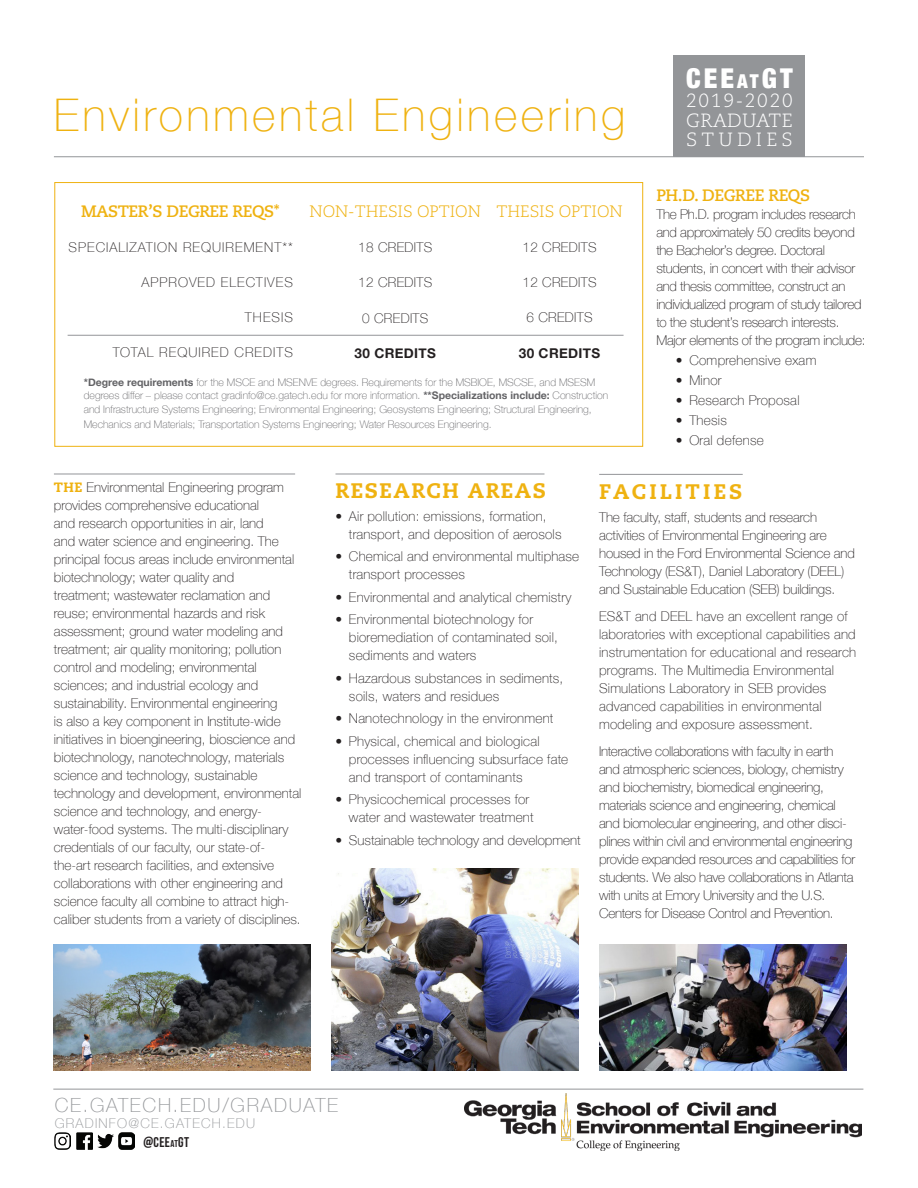
<style>
.page{position:relative;width:918px;height:1188px;background:#fff}
.page>*{position:absolute;margin:0;border:0;box-sizing:border-box;transform-origin:0 0}
.t1{font:100 45px "Helvetica Neue";letter-spacing:.075em;color:#efb211}
.Body_text{font:900 condensed 27.3px "Helvetica Neue";color:#fff}
.Body_text-2{font:800 21px "Caecilia LT Std";letter-spacing:.075em;color:#efb211}
.Body_text-3{font:800 21px "Caecilia LT Std";letter-spacing:.15em;color:#efb211}
.t2{font:100 19.5px "Helvetica Neue";letter-spacing:.09em;color:#939598}
.Body_text-4{font:300 19.05px/19px "Caecilia LT Std";letter-spacing:.09em;color:#fff;text-align:justify}
.Body_text-5{font:700 16.5px "Caecilia LT Std";letter-spacing:-.03em;color:#efb211}
.Body_text-6{font:300 16.5px "Caecilia LT Std";color:#efb211}
.t3{font:14.1px "Bebas Neue";color:#231f20}
.Body_text-7{font:100 13.5px/18px "Helvetica Neue";color:#231f20}
.Paragraph_Style_1{font:100 13.5px/18px "Helvetica Neue";letter-spacing:-.01em;color:#231f20}
.Body_text-8{font:100 13.5px/18px "Helvetica Neue";letter-spacing:-.02em;color:#231f20}
.Paragraph_Style_1-2{font:100 13.5px/18px "Helvetica Neue";letter-spacing:.015em;color:#231f20}
.Body_text-9{font:100 13.5px "Helvetica Neue";letter-spacing:.075em;color:#231f20}
.Body_text-10{font:100 13.5px "Helvetica Neue";letter-spacing:.025em;color:#231f20}
.Body_text-11{font:100 13.5px "Helvetica Neue";letter-spacing:.02em;color:#231f20}
.t4{font:100 13.5px "Helvetica Neue";letter-spacing:.09em;color:#939598}
.Body_text-12{font:700 13.5px "Helvetica Neue";letter-spacing:.025em;color:#231f20}
.Body_text-13{font:100 10.5px/13.5px "Helvetica Neue";color:#636366}
.s1{font-weight:700}
.s2{font-size:19.05px}
.s3{font-family:"Caecilia LT Std";font-weight:800;color:#efb211}
.s4{font-size:9.9px}
</style>
<div class="page">
<div style="left:674px;top:56px;width:131px;height:101px;background:#939598"></div>
<hr style="left:54px;top:474px;width:241px;height:1px;background:#939598">
<hr style="left:335px;top:474px;width:209px;height:1px;background:#939598">
<hr style="left:599px;top:474px;width:144px;height:1px;background:#939598">
<hr style="left:54px;top:156px;width:810px;height:1px;background:#939598">
<hr style="left:53px;top:1089px;width:810px;height:1px;background:#939598">
<img style="left:465px;top:1094px;width:396px;height:56px">
<img style="left:53px;top:944px;width:258px;height:126px">
<img style="left:599px;top:944px;width:248px;height:126px">
<img style="left:331px;top:868px;width:248px;height:202px">
<img style="left:55px;top:1133px;width:16px;height:16px">
<img style="left:76px;top:1133px;width:16px;height:16px">
<img style="left:98px;top:1133px;width:16px;height:16px">
<img style="left:118px;top:1133px;width:17px;height:16px">
<hr style="left:68px;top:335px;width:556px;height:1px;background:#939598">
<div style="left:54px;top:182px;width:589px;height:265px;border:1px solid #efb211"></div>
<p class="t1" style="left:54px;top:80px;width:573px">Environmental Engineering</p>
<p class="Body_text-5" style="left:81px;top:201px;width:200px">MASTER’S DEGREE REQS*</p>
<p class="Body_text-9" style="left:69px;top:237px;width:226px">SPECIALIZATION REQUIREMENT**</p>
<p class="Body_text-9" style="left:142px;top:272px;width:153px">APPROVED ELECTIVES</p>
<p class="Body_text-7" style="left:245px;top:307px;width:49px">THESIS</p>
<p class="Body_text-9" style="left:113px;top:342px;width:182px">TOTAL REQUIRED CREDITS</p>
<p class="Body_text-6" style="left:496px;top:202px;width:128px">THESIS OPTION</p>
<p class="Body_text-10" style="left:523px;top:237px;width:76px">12 CREDITS</p>
<p class="Body_text-10" style="left:523px;top:272px;width:76px">12 CREDITS</p>
<p class="Body_text-10" style="left:526px;top:307px;width:68px">6 CREDITS</p>
<p class="Body_text-12" style="left:519px;top:342px;width:83px">30 CREDITS</p>
<p class="Body_text-13" style="left:84px;top:375px;width:526px"><span class="s1">*Degree requirements</span> for the MSCE and MSENVE degrees. Requirements for the MSBIOE, MSCSE, and MSESM degrees differ – please contact gradinfo@ce.gatech.edu for more information. <span class="s1">**Specializations include:</span> Construction and Infrastructure Systems Engineering; Environmental Engineering; Geosystems Engineering; Structural Engineering,</p>
<p class="Body_text-13" style="left:84px;top:417px;width:409px">Mechanics and Materials; Transportation Systems Engineering; Water Resources Engineering.</p>
<p class="Body_text-6" style="left:310px;top:202px;width:173px">NON-THESIS OPTION</p>
<p class="Body_text-10" style="left:358px;top:237px;width:76px">18 CREDITS</p>
<p class="Body_text-10" style="left:358px;top:272px;width:76px">12 CREDITS</p>
<p class="Body_text-10" style="left:362px;top:307px;width:68px">0 CREDITS</p>
<p class="Body_text-12" style="left:355px;top:342px;width:83px">30 CREDITS</p>
<p class="Body_text" style="left:686px;top:56px;width:108px">CEE<span class="s2">at</span>GT</p>
<p class="Body_text-4" style="left:686px;top:92px;width:108px">2019-2020<br>GRADUATE STUDIES</p>
<p class="Body_text-5" style="left:656px;top:185px;width:155px">PH.D. DEGREE REQS</p>
<p class="Body_text-8" style="left:656px;top:204px;width:211px">The Ph.D. program includes research and approximately 50 credits beyond the Bachelor’s degree. Doctoral students, in concert with their advisor and thesis committee, construct an individualized program of study tailored to the student’s research interests.<br>Major elements of the program include:</p>
<p class="Body_text-11" style="left:676px;top:350px;width:142px">• Comprehensive exam</p>
<p class="Body_text-7" style="left:676px;top:370px;width:47px">• Minor</p>
<p class="Body_text-11" style="left:676px;top:390px;width:125px">• Research Proposal</p>
<p class="Body_text-7" style="left:676px;top:411px;width:53px">• Thesis</p>
<p class="Body_text-11" style="left:676px;top:430px;width:90px">• Oral defense</p>
<p class="Body_text-7" style="left:54px;top:478px;width:249px"><span class="s3">THE</span> Environmental Engineering program provides comprehensive educational<br>and research opportunities in air, land<br>and water science and engineering. The principal focus areas include environmental biotechnology; water quality and<br>treatment; wastewater reclamation and reuse; environmental hazards and risk assessment; ground water modeling and treatment; air quality monitoring; pollution control and modeling; environmental sciences; and industrial ecology and sustainability. Environmental engineering<br>is also a key component in Institute-wide initiatives in bioengineering, bioscience and biotechnology, nanotechnology, materials science and technology, sustainable technology and development, environmental science and technology, and energy&shy;water-food systems. The multi-disciplinary credentials of our faculty, our state-of&shy;the-art research facilities, and extensive collaborations with other engineering and science faculty all combine to attract high&shy;caliber students from a variety of disciplines.</p>
<p class="Body_text-2" style="left:335px;top:478px;width:212px">RESEARCH AREAS</p>
<p class="Body_text-7" style="left:349px;top:506px;width:214px;text-indent:-14px">• Air pollution: emissions, formation, transport, and deposition of aerosols</p>
<p class="Body_text-7" style="left:349px;top:547px;width:232px;text-indent:-14px">• Chemical and environmental multiphase transport processes</p>
<p class="Body_text-7" style="left:335px;top:587px;width:238px">• Environmental and analytical chemistry</p>
<p class="Body_text-7" style="left:349px;top:610px;width:210px;text-indent:-14px">• Environmental biotechnology for bioremediation of contaminated soil, sediments and waters</p>
<p class="Body_text-7" style="left:349px;top:668px;width:216px;text-indent:-14px">• Hazardous substances in sediments, soils, waters and residues</p>
<p class="Body_text-7" style="left:335px;top:709px;width:219px">• Nanotechnology in the environment</p>
<p class="Body_text-7" style="left:349px;top:731px;width:221px;text-indent:-14px">• Physical, chemical and biological processes influencing subsurface fate and transport of contaminants</p>
<p class="Body_text-7" style="left:349px;top:790px;width:186px;text-indent:-14px">• Physicochemical processes for water and wastewater treatment</p>
<p class="Body_text-7" style="left:335px;top:830px;width:247px">• Sustainable technology and development</p>
<p class="Body_text-3" style="left:599px;top:478px;width:145px">FACILITIES</p>
<p class="Paragraph_Style_1" style="left:599px;top:507px;width:257px">The faculty, staff, students and research activities of Environmental Engineering are housed in the Ford Environmental Science and Technology (ES&amp;T), Daniel Laboratory (DEEL) and Sustainable Education (SEB) buildings.</p>
<p class="Paragraph_Style_1-2" style="left:599px;top:606px;width:259px">ES&amp;T and DEEL have an excellent range of laboratories with exceptional capabilities and instrumentation for educational and research programs. The Multimedia Environmental Simulations Laboratory in SEB provides advanced capabilities in environmental modeling and exposure assessment.</p>
<p class="Paragraph_Style_1" style="left:599px;top:741px;width:258px">Interactive collaborations with faculty in earth and atmospheric sciences, biology, chemistry and biochemistry, biomedical engineering, materials science and engineering, chemical and biomolecular engineering, and other disci&shy;plines within civil and environmental engineering provide expanded resources and capabilities for students. We also have collaborations in Atlanta with units at Emory University and the U.S.<br>Centers for Disease Control and Prevention.</p>
<p class="t2" style="left:55px;top:1090px;width:285px">CE.GATECH.EDU/GRADUATE</p>
<p class="t4" style="left:55px;top:1113px;width:202px">GRADINFO@CE.GATECH.EDU</p>
<p class="t3" style="left:143px;top:1134px;width:47px">@CEE<span class="s4">at</span>GT</p>
</div>
